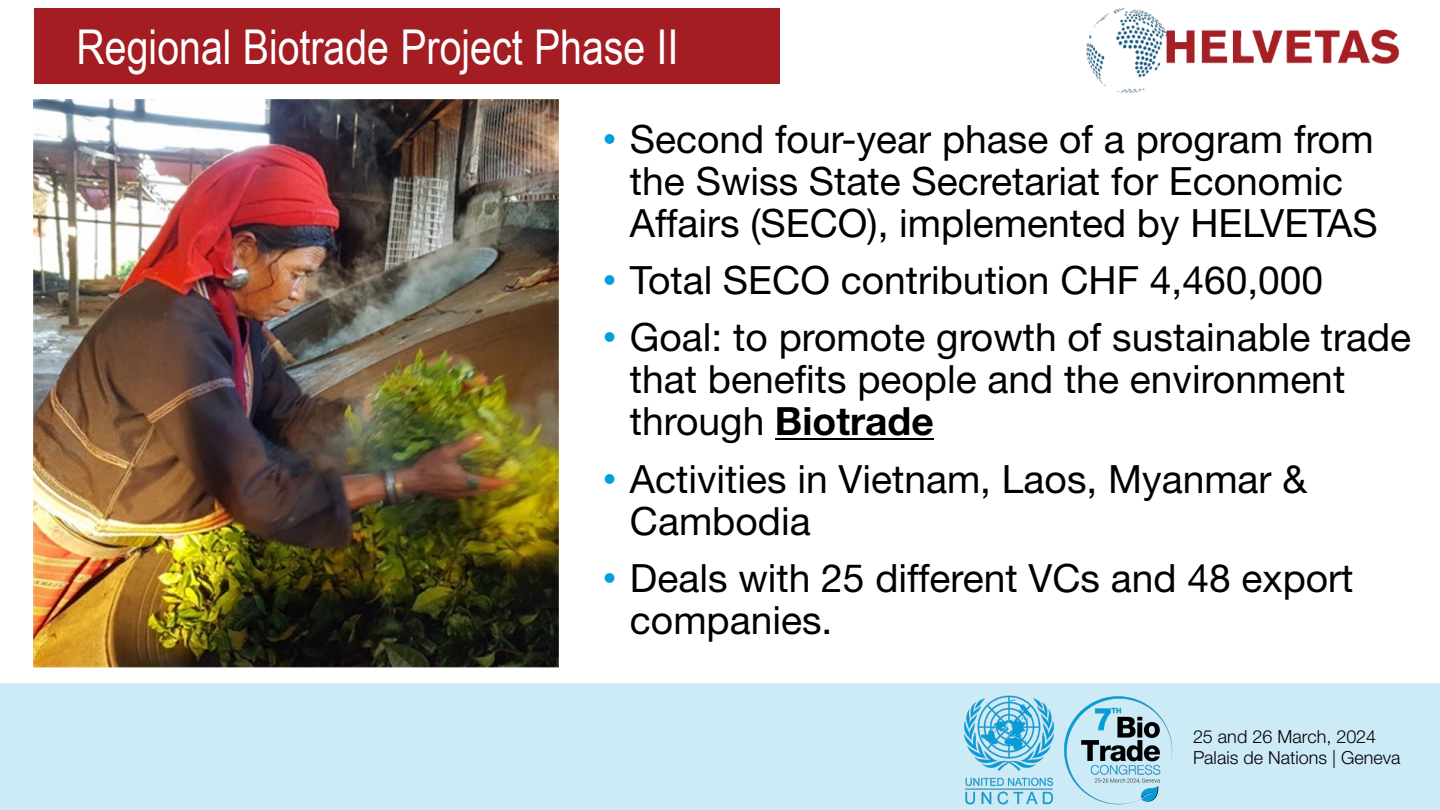
<style>
.page{position:relative;width:1440px;height:810px;background:#fff}
.page>*{position:absolute;margin:0;border:0;box-sizing:border-box;transform-origin:0 0}
.t1{font:48px "Arial Narrow";color:#fff}
.t2{font:48px "Aptos Display";color:#fff}
.t3{font:39px/42.1px "Helvetica Neue LT Std";color:#000}
.t4{font:300 18px/21.6px "Helvetica Neue LT Std";color:#000}
.s1{font-family:"Arial";color:#009fdb}
.s2{font-weight:700}
</style>
<div class="page">
<div style="left:0;top:684px;width:1440px;height:126px;background:#cdebf7"></div>
<img style="left:923px;top:683px;width:308px;height:122px">
<div style="left:34px;top:8px;width:746px;height:76px;background:#a31d23"></div>
<img style="left:34px;top:100px;width:524px;height:568px">
<img style="left:1086px;top:8px;width:314px;height:85px">
<hr style="left:775px;top:438px;width:159px;height:2px;background:#000">
<p class="t1" style="left:77px;top:12px;width:603px">Regional Biotrade Project Phase II</p>
<h2 class="t2" style="left:33px;top:18px;width:488px">Regional Biotrade Project</h2>
<p class="t3" style="left:630px;top:117px;width:749px;text-indent:-27px"><span class="s1">•</span> Second four-year phase of a program from the Swiss State Secretariat for Economic<br>Affairs (SECO), implemented by HELVETAS</p>
<p class="t3" style="left:603px;top:259px;width:722px"><span class="s1">•</span> Total SECO contribution CHF 4,460,000</p>
<p class="t3" style="left:630px;top:316px;width:783px;text-indent:-27px"><span class="s1">•</span> Goal: to promote growth of sustainable trade that benefits people and the environment through <span class="s2">Biotrade</span></p>
<p class="t3" style="left:630px;top:457px;width:679px;text-indent:-27px"><span class="s1">•</span> Activities in Vietnam, Laos, Myanmar &amp;<br>Cambodia</p>
<p class="t3" style="left:630px;top:556px;width:725px;text-indent:-27px"><span class="s1">•</span> Deals with 25 different VCs and 48 export companies.</p>
<p class="t4" style="left:1193px;top:725px;width:209px">25 and 26 March, 2024<br>Palais de Nations | Geneva</p>
</div>
